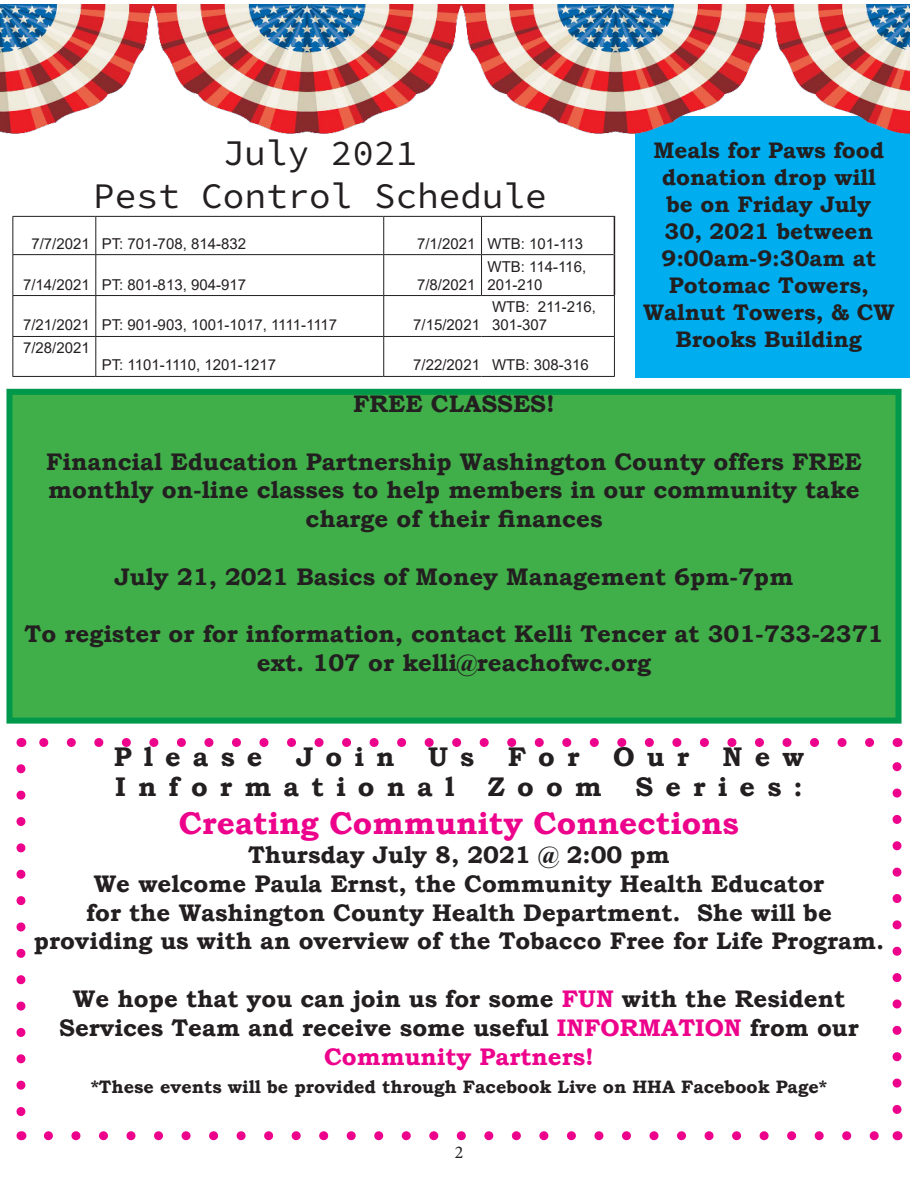
<style>
.page{position:relative;width:918px;height:1188px;background:#fff}
.page>*{position:absolute;margin:0;border:0;box-sizing:border-box;transform-origin:0 0}
.t1{font:36px "Source Code Pro";color:#231f20}
.t2{font:700 31.5px "Bookman Old Style";color:#ed028c}
.t3{font:700 27px "Bookman Old Style";letter-spacing:.45em;color:#231f20}
.t4{font:700 24px/28.8px "Bookman Old Style";color:#231f20;text-align:center}
.t5{font:700 22.5px/27px "Bookman Old Style";color:#231f20;text-align:center}
.t6{font:700 18px "Bookman Old Style";color:#231f20}
.t7{font:18px "Minion Pro";color:#231f20}
.t8{font:15px/18px "Arial";color:#231f20}
.s1{color:#ed028c}
</style>
<div class="page">
<div style="left:635px;top:117px;width:274px;height:261px;background:#00aeef"></div>
<img style="left:0;top:4px;width:909px;height:130px">
<svg style="left:16px;top:769px;width:9px;height:347px"></svg>
<svg style="left:48px;top:1131px;width:831px;height:9px"></svg>
<svg style="left:893px;top:762px;width:9px;height:348px"></svg>
<svg style="left:39px;top:738px;width:831px;height:9px"></svg>
<div style="left:9px;top:392px;width:890px;height:329px;background:#40ae49"></div>
<div style="left:6px;top:389px;width:896px;height:335px;border:6px solid #00984a"></div>
<hr style="left:614px;top:217px;width:1px;height:38px;background:#231f20">
<hr style="left:614px;top:255px;width:1px;height:40px;background:#231f20">
<hr style="left:12px;top:217px;width:1px;height:37px;background:#231f20">
<hr style="left:12px;top:255px;width:1px;height:40px;background:#231f20">
<hr style="left:12px;top:296px;width:1px;height:40px;background:#231f20">
<hr style="left:12px;top:216px;width:84px;height:1px;background:#231f20">
<hr style="left:96px;top:216px;width:288px;height:1px;background:#231f20">
<hr style="left:384px;top:216px;width:98px;height:1px;background:#231f20">
<hr style="left:486px;top:216px;width:129px;height:1px;background:#231f20">
<hr style="left:95px;top:217px;width:1px;height:37px;background:#231f20">
<hr style="left:383px;top:217px;width:1px;height:37px;background:#231f20">
<hr style="left:481px;top:217px;width:1px;height:37px;background:#231f20">
<hr style="left:95px;top:255px;width:1px;height:40px;background:#231f20">
<hr style="left:383px;top:255px;width:1px;height:40px;background:#231f20">
<hr style="left:481px;top:255px;width:1px;height:40px;background:#231f20">
<hr style="left:95px;top:296px;width:1px;height:40px;background:#231f20">
<hr style="left:383px;top:296px;width:1px;height:40px;background:#231f20">
<hr style="left:12px;top:254px;width:84px;height:1px;background:#231f20">
<hr style="left:96px;top:254px;width:288px;height:1px;background:#231f20">
<hr style="left:384px;top:254px;width:98px;height:1px;background:#231f20">
<hr style="left:486px;top:254px;width:128px;height:1px;background:#231f20">
<hr style="left:12px;top:295px;width:84px;height:1px;background:#231f20">
<hr style="left:96px;top:295px;width:288px;height:1px;background:#231f20">
<hr style="left:384px;top:295px;width:98px;height:1px;background:#231f20">
<hr style="left:486px;top:295px;width:129px;height:1px;background:#231f20">
<hr style="left:614px;top:296px;width:1px;height:40px;background:#231f20">
<hr style="left:12px;top:337px;width:1px;height:39px;background:#231f20">
<hr style="left:12px;top:336px;width:84px;height:1px;background:#231f20">
<hr style="left:96px;top:336px;width:288px;height:1px;background:#231f20">
<hr style="left:384px;top:336px;width:98px;height:1px;background:#231f20">
<hr style="left:95px;top:337px;width:1px;height:39px;background:#231f20">
<hr style="left:383px;top:337px;width:1px;height:39px;background:#231f20">
<hr style="left:12px;top:376px;width:84px;height:1px;background:#231f20">
<hr style="left:96px;top:376px;width:288px;height:1px;background:#231f20">
<hr style="left:384px;top:376px;width:98px;height:1px;background:#231f20">
<hr style="left:486px;top:336px;width:129px;height:1px;background:#231f20">
<hr style="left:486px;top:376px;width:129px;height:1px;background:#231f20">
<hr style="left:614px;top:337px;width:1px;height:39px;background:#231f20">
<p class="t1" style="left:223px;top:127px;width:196px">July 2021</p>
<p class="t1" style="left:93px;top:170px;width:455px">Pest Control Schedule</p>
<p class="t8" style="left:31px;top:234px;width:60px">7/7/2021</p>
<p class="t8" style="left:102px;top:234px;width:146px">PT: 701-708, 814-832</p>
<p class="t8" style="left:417px;top:234px;width:60px">7/1/2021</p>
<p class="t8" style="left:488px;top:234px;width:97px">WTB: 101-113</p>
<p class="t8" style="left:23px;top:275px;width:68px">7/14/2021</p>
<p class="t8" style="left:102px;top:275px;width:146px">PT: 801-813, 904-917</p>
<p class="t8" style="left:417px;top:275px;width:60px">7/8/2021</p>
<p class="t8" style="left:488px;top:257px;width:100px">WTB: 114-116,<br>201-210</p>
<p class="t8" style="left:23px;top:316px;width:68px">7/21/2021</p>
<p class="t8" style="left:102px;top:316px;width:237px">PT: 901-903, 1001-1017, 1111-1117</p>
<p class="t8" style="left:413px;top:316px;width:68px">7/15/2021</p>
<p class="t8" style="left:23px;top:339px;width:68px">7/28/2021</p>
<p class="t8" style="left:492px;top:298px;width:105px">WTB: 211-216,<br>301-307</p>
<p class="t8" style="left:102px;top:356px;width:176px">PT: 1101-1110, 1201-1217</p>
<p class="t8" style="left:413px;top:356px;width:68px">7/22/2021</p>
<p class="t8" style="left:492px;top:356px;width:98px">WTB: 308-316</p>
<p class="t4" style="left:353px;top:389px;width:203px">FREE CLASSES!</p>
<p class="t5" style="left:643px;top:136px;width:253px">Meals for Paws food donation drop will<br>be on Friday July<br>30, 2021 between<br>9:00am-9:30am at<br>Potomac Towers,<br>Walnut Towers, &amp; CW<br>Brooks Building</p>
<p class="t4" style="left:46px;top:447px;width:817px">Financial Education Partnership Washington County offers FREE monthly on-line classes to help members in our community take charge of their finances</p>
<p class="t4" style="left:115px;top:562px;width:680px">July 21, 2021 Basics of Money Management 6pm-7pm</p>
<p class="t4" style="left:25px;top:620px;width:860px">To register or for information, contact Kelli Tencer at 301-733-2371 ext. 107 or kelli@reachofwc.org</p>
<p class="t3" style="left:114px;top:738px;width:692px">Please Join Us For Our New</p>
<p class="t3" style="left:115px;top:768px;width:689px">Informational Zoom Series:</p>
<p class="t2" style="left:179px;top:801px;width:562px">Creating Community Connections</p>
<p class="t4" style="left:248px;top:840px;width:423px">Thursday July 8, 2021 @ 2:00 pm</p>
<p class="t4" style="left:94px;top:869px;width:732px">We welcome Paula Ernst, the Community Health Educator</p>
<p class="t4" style="left:34px;top:898px;width:852px">for the Washington County Health Department. She will be providing us with an overview of the Tobacco Free for Life Program.</p>
<p class="t4" style="left:59px;top:984px;width:801px">We hope that you can join us for some <span class="s1">FUN</span> with the Resident<br>Services Team and receive some useful <span class="s1">INFORMATION</span> from our<br><span class="s1">Community Partners!</span></p>
<p class="t6" style="left:91px;top:1074px;width:738px">*These events will be provided through Facebook Live on HHA Facebook Page*</p>
<p class="t7" style="left:455px;top:1140px;width:10px">2</p>
</div>
